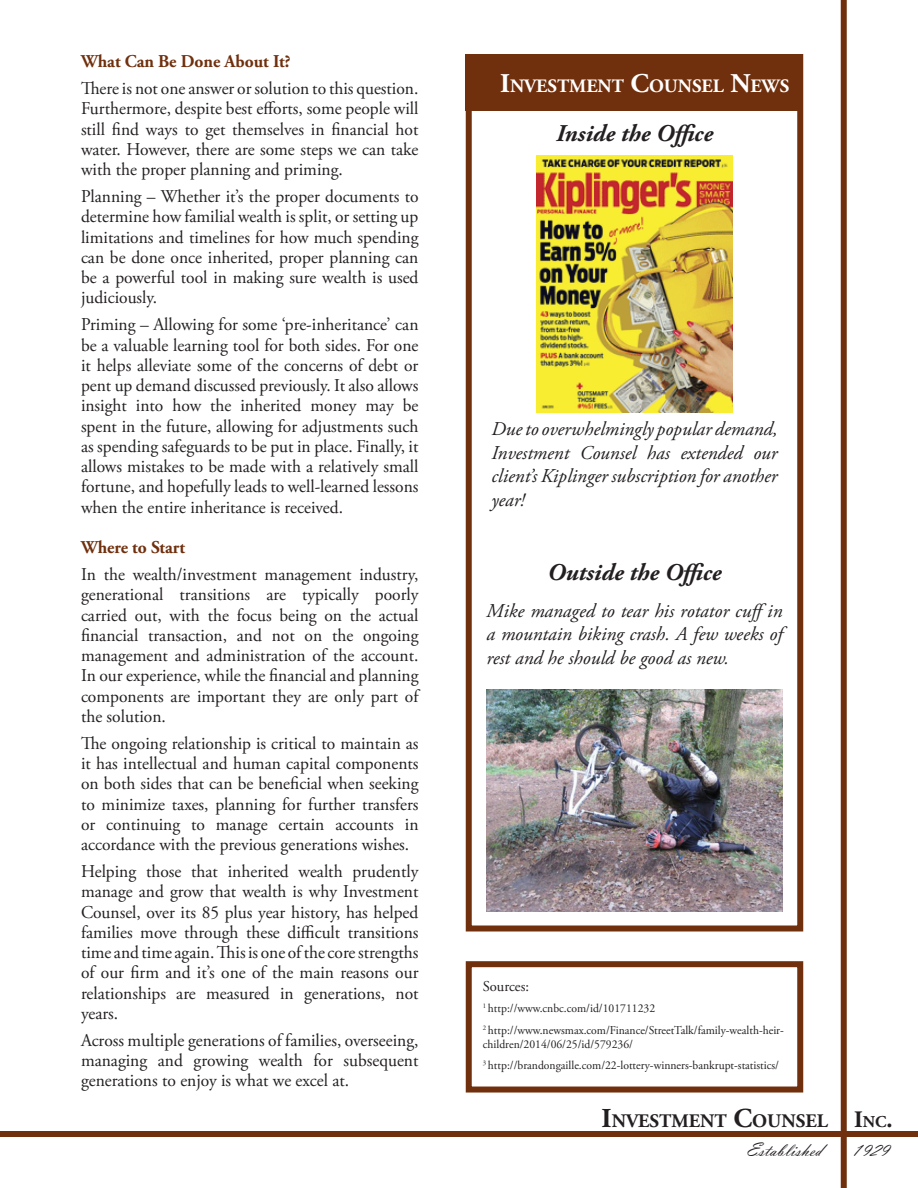
<style>
.page{position:relative;width:918px;height:1188px;background:#fff}
.page>*{position:absolute;margin:0;border:0;box-sizing:border-box;transform-origin:0 0}
.t1{font:italic 700 24px "Adobe Garamond Pro";color:#231f20}
.t2{font:19.8px "Vladimir Script";color:#231f20}
.t3{font:italic 19.5px/23.4px "Adobe Garamond Pro";color:#231f20;text-align:justify}
.t4{font:700 19.05px "Adobe Garamond Pro";color:#231f20}
.t5{font:700 18.9px "Adobe Garamond Pro";color:#fff}
.t6{font:18px/20.2px "Adobe Garamond Pro";color:#231f20;text-align:justify}
.t7{font:700 18px "Adobe Garamond Pro";color:#70300e}
.t8{font:15px "Adobe Garamond Pro";color:#231f20}
.t9{font:12px/21.1px "Adobe Garamond Pro";color:#231f20}
.s1{font-size:27px}
.s2{font-size:27.3px}
.s3{font-size:23.55px}
.s4{font-size:16.5px}
</style>
<div class="page">
<div style="left:841px;top:0;width:6px;height:1188px;background:#70300e"></div>
<div style="left:0;top:1131px;width:918px;height:6px;background:#70300e"></div>
<div style="left:466px;top:54px;width:337px;height:878px;border:6px solid #70300e"></div>
<div style="left:466px;top:961px;width:337px;height:132px;border:6px solid #70300e"></div>
<div style="left:466px;top:54px;width:337px;height:56px;background:#70300e"></div>
<img style="left:537px;top:155px;width:195px;height:257px">
<img style="left:487px;top:689px;width:295px;height:222px">
<p class="t7" style="left:81px;top:51px;width:211px">What Can Be Done About It?</p>
<p class="t6" style="left:81px;top:79px;width:339px">There is not one answer or solution to this question.<br>Furthermore, despite best efforts, some people will still find ways to get themselves in financial hot water. However, there are some steps we can take with the proper planning and priming.</p>
<p class="t6" style="left:81px;top:187px;width:339px">Planning – Whether it’s the proper documents to determine how familial wealth is split, or setting up limitations and timelines for how much spending can be done once inherited, proper planning can be a powerful tool in making sure wealth is used judiciously.</p>
<p class="t6" style="left:81px;top:315px;width:339px">Priming – Allowing for some ‘pre-inheritance’ can be a valuable learning tool for both sides. For one it helps alleviate some of the concerns of debt or pent up demand discussed previously. It also allows insight into how the inherited money may be spent in the future, allowing for adjustments such as spending safeguards to be put in place. Finally, it allows mistakes to be made with a relatively small fortune, and hopefully leads to well-learned lessons when the entire inheritance is received.</p>
<p class="t7" style="left:81px;top:537px;width:106px">Where to Start</p>
<p class="t6" style="left:81px;top:565px;width:339px">In the wealth/investment management industry, generational transitions are typically poorly carried out, with the focus being on the actual financial transaction, and not on the ongoing management and administration of the account.<br>In our experience, while the financial and planning components are important they are only part of the solution.</p>
<p class="t6" style="left:81px;top:734px;width:339px">The ongoing relationship is critical to maintain as it has intellectual and human capital components on both sides that can be beneficial when seeking to minimize taxes, planning for further transfers or continuing to manage certain accounts in accordance with the previous generations wishes.</p>
<p class="t6" style="left:81px;top:862px;width:339px">Helping those that inherited wealth prudently manage and grow that wealth is why Investment Counsel, over its 85 plus year history, has helped families move through these difficult transitions time and time again. This is one of the core strengths of our firm and it’s one of the main reasons our relationships are measured in generations, not years.</p>
<p class="t6" style="left:81px;top:1031px;width:339px">Across multiple generations of families, overseeing, managing and growing wealth for subsequent generations to enjoy is what we excel at.</p>
<p class="t5" style="left:500px;top:75px;width:291px"><span class="s1">I</span>NVESTMENT <span class="s1">C</span>OUNSEL <span class="s1">N</span>EWS</p>
<h1 class="t1" style="left:556px;top:119px;width:158px">Inside the Office</h1>
<p class="t3" style="left:491px;top:418px;width:288px">Due to overwhelmingly popular demand, Investment Counsel has extended our client’s Kiplinger subscription for another year!</p>
<h1 class="t1" style="left:547px;top:559px;width:176px">Outside the Office</h1>
<p class="t3" style="left:487px;top:599px;width:297px">Mike managed to tear his rotator cuffin a mountain biking crash. A few weeks of rest and he should be good as new.</p>
<p class="t8" style="left:483px;top:978px;width:48px">Sources:</p>
<p class="t9" style="left:483px;top:999px;width:303px"><sup>1</sup> http://www.cnbc.com/id/101711232<br><sup>2</sup> http://www.newsmax.com/Finance/StreetTalk/family-wealth-heir-</p>
<p class="t9" style="left:483px;top:1034px;width:298px">children/2014/06/25/id/579236/<br><sup>3</sup> http://brandongaille.com/22-lottery-winners-bankrupt-statistics/</p>
<p class="t4" style="left:602px;top:1110px;width:292px"><span class="s2">I</span>NVESTMENT <span class="s2">C</span>OUNSEL <span class="s3">I</span><span class="s4">NC</span><span class="s3">.</span></p>
<p class="t2" style="left:747px;top:1138px;width:77px">Established</p>
<p class="t2" style="left:852px;top:1138px;width:38px">1929</p>
</div>
